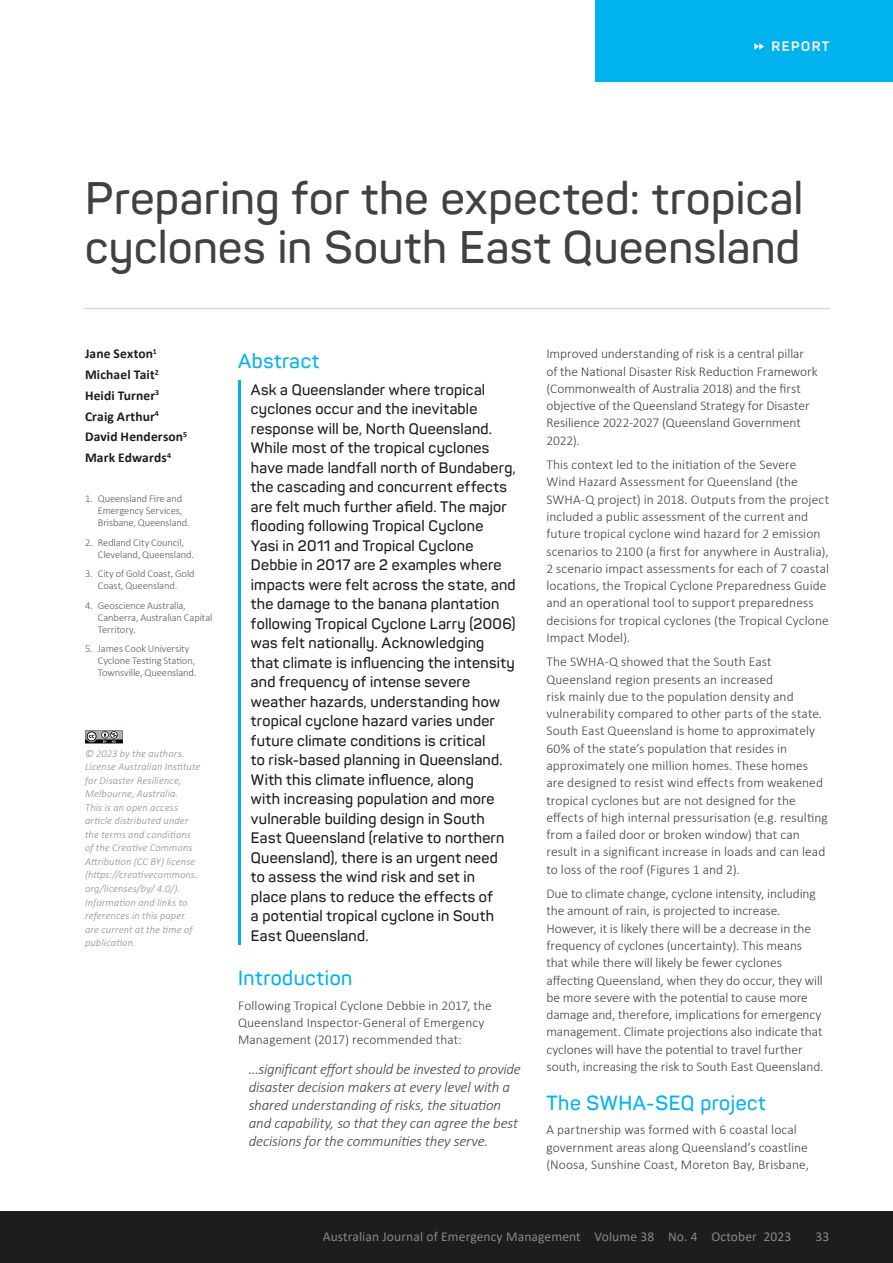
<style>
.page{position:relative;width:893px;height:1263px;background:#fff}
.page>*{position:absolute;margin:0;border:0;box-sizing:border-box;transform-origin:0 0}
.t1{font:600 45px/49.5px "Panton";letter-spacing:.01em;color:#414042}
.t2{font:600 20.25px "Panton";letter-spacing:.03em;color:#00b3ef}
.t3{font:600 15px/19.5px "Panton";letter-spacing:.015em;color:#1d1d1f}
.t4{font:italic 300 15px/18px "Calibri";letter-spacing:-.015em;color:#414042}
.t5{font:300 13.5px/17.2px "Calibri";letter-spacing:.005em;color:#414042}
.t6{font:700 13.5px/20.7px "Calibri";letter-spacing:.01em;color:#1d1d1f}
.t7{font:13.5px "Calibri";letter-spacing:.01em;color:#868788}
.t8{font:700 13.5px "Panton";letter-spacing:.11em;color:#fff}
.t9{font:italic 300 10.5px/13.5px "Calibri";letter-spacing:.01em;color:#8a8c8e}
.t10{font:300 10.5px/12px "Calibri";letter-spacing:-.01em;color:#58595b}
</style>
<div class="page">
<div style="left:596px;top:0;width:297px;height:81px;background:#00b3ef"></div>
<svg style="left:754px;top:43px;width:10px;height:7px"></svg>
<div style="left:0;top:1212px;width:893px;height:51px;background:#1d1d1f"></div>
<hr style="left:238px;top:380px;width:2px;height:564px;background:#00b3ef">
<hr style="left:85px;top:308px;width:744px;height:1px;background:#d2d8d6">
<svg style="left:85px;top:730px;width:38px;height:14px"></svg>
<p class="t8" style="left:772px;top:38px;width:59px">REPORT</p>
<h1 class="t1" style="left:85px;top:173px;width:720px">Preparing for the expected: tropical cyclones in South East Queensland</h1>
<p class="t6" style="left:85px;top:343px;width:104px">Jane Sexton<sup>1<br></sup>Michael Tait<sup>2<br></sup>Heidi Turner<sup>3<br></sup>Craig Arthur<sup>4<br></sup>David Henderson<sup>5<br></sup>Mark Edwards<sup>4</sup></p>
<p class="t10" style="left:98px;top:493px;width:93px;text-indent:-13px">1. Queensland Fire and<br>Emergency Services,<br>Brisbane, Queensland.</p>
<p class="t10" style="left:98px;top:536px;width:98px;text-indent:-13px">2. Redland City Council,<br>Cleveland, Queensland.</p>
<p class="t10" style="left:85px;top:567px;width:111px;text-align:center">3. City of Gold Coast, Gold<br>Coast, Queensland.</p>
<p class="t10" style="left:98px;top:599px;width:116px;text-indent:-13px">4. Geoscience Australia,<br>Canberra, Australian Capital<br>Territory.</p>
<p class="t10" style="left:98px;top:642px;width:100px;text-indent:-13px">5. James Cook University<br>Cyclone Testing Station,<br>Townsville, Queensland.</p>
<p class="t9" style="left:85px;top:747px;width:117px">© 2023 by the authors.<br>License Australian Institute for Disaster Resilience,<br>Melbourne, Australia.<br>This is an open access article distributed under the terms and conditions of the Creative Commons<br>Attribution (CC BY) license (https://creativecommons. org/licenses/by/ 4.0/).<br>Information and links to references in this paper are current at the time of publication.</p>
<h2 class="t2" style="left:238px;top:348px;width:83px">Abstract</h2>
<p class="t3" style="left:251px;top:379px;width:266px">Ask a Queenslander where tropical cyclones occur and the inevitable response will be, North Queensland.<br>While most of the tropical cyclones have made landfall north of Bundaberg, the cascading and concurrent effects are felt much further afield. The major flooding following Tropical Cyclone<br>Yasi in 2011 and Tropical Cyclone Debbie in 2017 are 2 examples where impacts were felt across the state, and the damage to the banana plantation following Tropical Cyclone Larry (2006) was felt nationally. Acknowledging that climate is influencing the intensity and frequency of intense severe weather hazards, understanding how tropical cyclone hazard varies under future climate conditions is critical<br>to risk-based planning in Queensland.<br>With this climate influence, along<br>with increasing population and more vulnerable building design in South East Queensland (relative to northern Queensland), there is an urgent need to assess the wind risk and set in<br>place plans to reduce the effects of<br>a potential tropical cyclone in South East Queensland.</p>
<h2 class="t2" style="left:238px;top:965px;width:116px">Introduction</h2>
<p class="t5" style="left:238px;top:996px;width:255px">Following Tropical Cyclone Debbie in 2017, the<br>Queensland Inspector-General of Emergency<br>Management (2017) recommended that:</p>
<p class="t4" style="left:249px;top:1060px;width:274px">…significant effort should be invested to provide disaster decision makers at every level with a shared understanding of risks, the situation and capability, so that they can agree the best decisions for the communities they serve.</p>
<p class="t5" style="left:546px;top:345px;width:273px">Improved understanding of risk is a central pillar of the National Disaster Risk Reduction Framework (Commonwealth of Australia 2018) and the first objective of the Queensland Strategy for Disaster Resilience 2022-2027 (Queensland Government 2022).</p>
<p class="t5" style="left:546px;top:456px;width:284px">This context led to the initiation of the Severe<br>Wind Hazard Assessment for Queensland (the SWHA-Q project) in 2018. Outputs from the project included a public assessment of the current and future tropical cyclone wind hazard for 2 emission scenarios to 2100 (a first for anywhere in Australia), 2 scenario impact assessments for each of 7 coastal locations, the Tropical Cyclone Preparedness Guide and an operational tool to support preparedness decisions for tropical cyclones (the Tropical Cyclone Impact Model).</p>
<p class="t5" style="left:546px;top:653px;width:283px">The SWHA-Q showed that the South East Queensland region presents an increased<br>risk mainly due to the population density and vulnerability compared to other parts of the state.<br>South East Queensland is home to approximately 60% of the state’s population that resides in approximately one million homes. These homes are designed to resist wind effects from weakened tropical cyclones but are not designed for the effects of high internal pressurisation (e.g. resulting from a failed door or broken window) that can result in a significant increase in loads and can lead to loss of the roof (Figures 1 and 2).</p>
<p class="t5" style="left:546px;top:885px;width:279px">Due to climate change, cyclone intensity, including the amount of rain, is projected to increase.<br>However, it is likely there will be a decrease in the frequency of cyclones (uncertainty). This means that while there will likely be fewer cyclones affecting Queensland, when they do occur, they will be more severe with the potential to cause more damage and, therefore, implications for emergency management. Climate projections also indicate that cyclones will have the potential to travel further south, increasing the risk to South East Queensland.</p>
<h2 class="t2" style="left:546px;top:1090px;width:221px">The SWHA-SEQ project</h2>
<p class="t5" style="left:546px;top:1121px;width:264px">A partnership was formed with 6 coastal local government areas along Queensland’s coastline (Noosa, Sunshine Coast, Moreton Bay, Brisbane,</p>
<p class="t7" style="left:323px;top:1227px;width:470px">Australian Journal of Emergency Management Volume 38 No. 4 October 2023</p>
<p class="t7" style="left:815px;top:1227px;width:15px">33</p>
</div>
